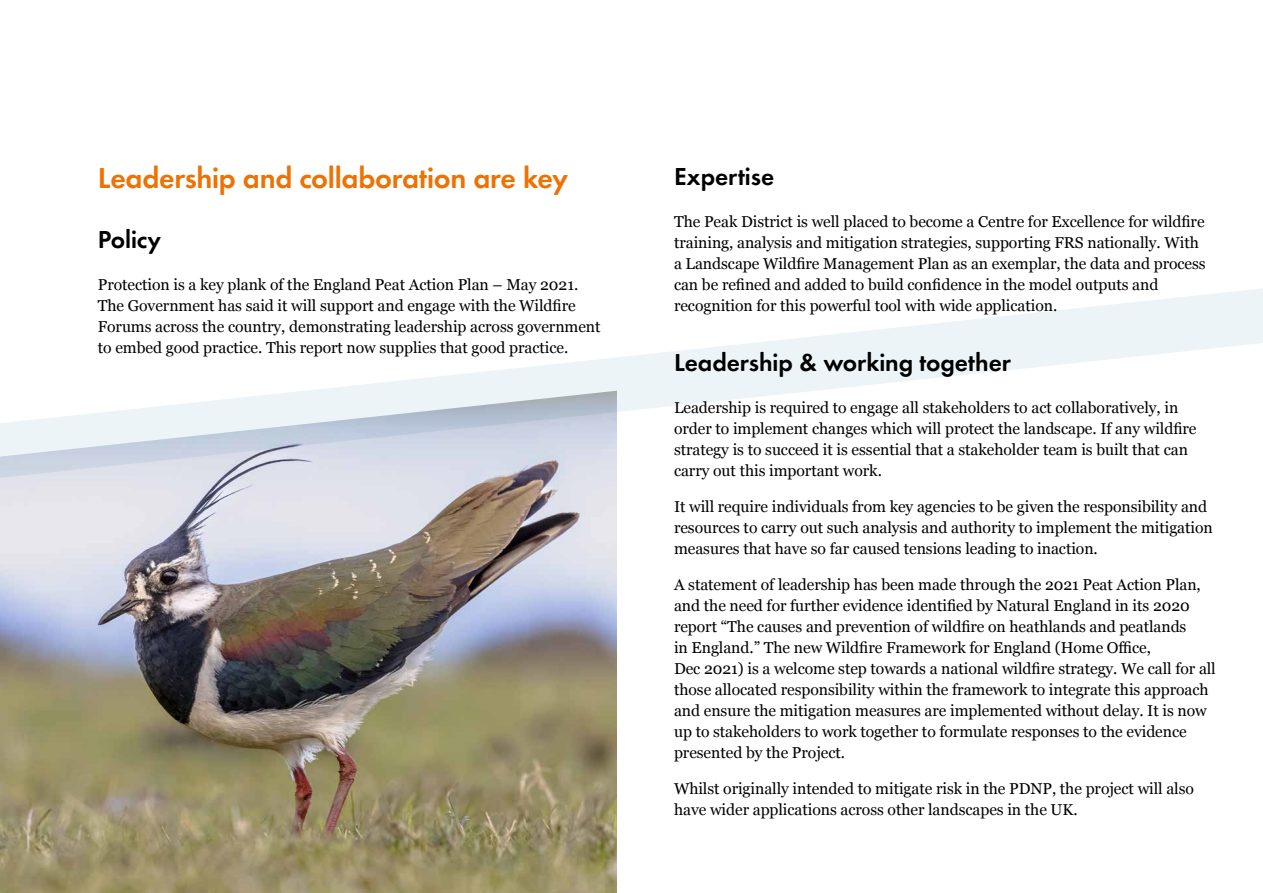
<style>
.page{position:relative;width:1263px;height:893px;background:#fff}
.page>*{position:absolute;margin:0;border:0;box-sizing:border-box;transform-origin:0 0}
.t1{font:600 30px "Futura Round";letter-spacing:-.01em;color:#ee7203}
.t2{font:600 25.5px "Futura Round";letter-spacing:-.005em;color:#000}
.t3{font:15.75px/21px "Georgia";letter-spacing:-.005em;color:#000}
</style>
<div class="page">
<img style="left:1px;top:614px;width:616px;height:279px">
<img style="left:0;top:446px;width:1px;height:447px">
<svg style="left:0;top:288px;width:1263px;height:326px"></svg>
<h1 class="t1" style="left:98px;top:156px;width:472px">Leadership and collaboration are key</h1>
<h2 class="t2" style="left:98px;top:221px;width:65px">Policy</h2>
<p class="t3" style="left:98px;top:274px;width:504px">Protection is a key plank of the England Peat Action Plan – May 2021.<br>The Government has said it will support and engage with the Wildfire Forums across the country, demonstrating leadership across government to embed good practice. This report now supplies that good practice.</p>
<h2 class="t2" style="left:674px;top:157px;width:102px">Expertise</h2>
<p class="t3" style="left:674px;top:210px;width:533px">The Peak District is well placed to become a Centre for Excellence for wildfire training, analysis and mitigation strategies, supporting FRS nationally. With a Landscape Wildfire Management Plan as an exemplar, the data and process can be refined and added to build confidence in the model outputs and recognition for this powerful tool with wide application.</p>
<h2 class="t2" style="left:674px;top:343px;width:338px">Leadership &amp; working together</h2>
<p class="t3" style="left:674px;top:396px;width:524px">Leadership is required to engage all stakeholders to act collaboratively, in order to implement changes which will protect the landscape. If any wildfire strategy is to succeed it is essential that a stakeholder team is built that can carry out this important work.</p>
<p class="t3" style="left:674px;top:495px;width:540px">It will require individuals from key agencies to be given the responsibility and resources to carry out such analysis and authority to implement the mitigation measures that have so far caused tensions leading to inaction.</p>
<p class="t3" style="left:674px;top:573px;width:543px">A statement of leadership has been made through the 2021 Peat Action Plan, and the need for further evidence identified by Natural England in its 2020 report “The causes and prevention of wildfire on heathlands and peatlands<br>in England.” The new Wildfire Framework for England (Home Office,<br>Dec 2021) is a welcome step towards a national wildfire strategy. We call for all those allocated responsibility within the framework to integrate this approach and ensure the mitigation measures are implemented without delay. It is now up to stakeholders to work together to formulate responses to the evidence presented by the Project.</p>
<p class="t3" style="left:674px;top:777px;width:521px">Whilst originally intended to mitigate risk in the PDNP, the project will also have wider applications across other landscapes in the UK.</p>
</div>
